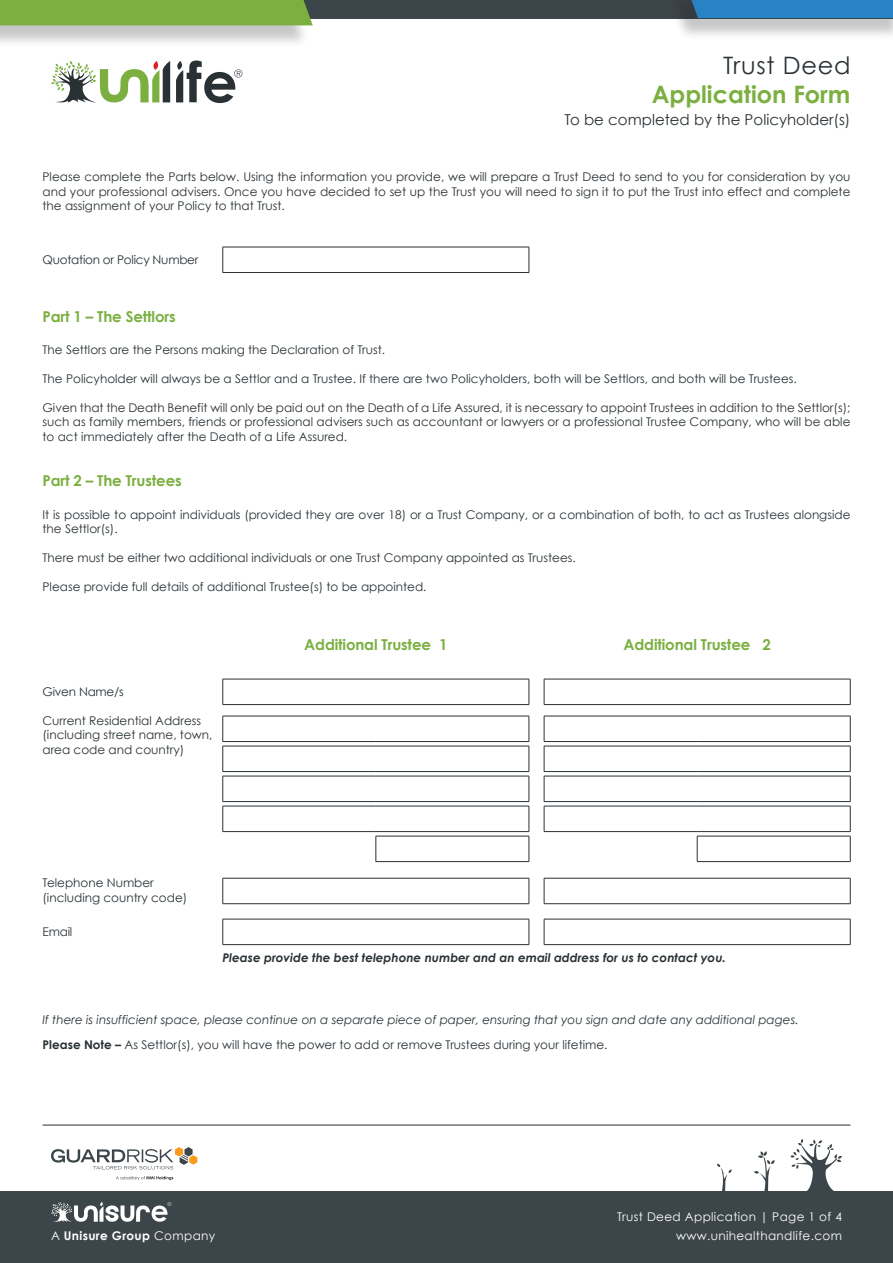
<style>
.page{position:relative;width:893px;height:1263px;background:#fff}
.page>*{position:absolute;margin:0;border:0;box-sizing:border-box;transform-origin:0 0}
.t1{font:700 24px "Century Gothic";color:#7bb041}
.t2{font:24px "Century Gothic";letter-spacing:.03em;color:#293135}
.t3{font:700 15px "Century Gothic";letter-spacing:-.01em;color:#7bb041}
.t4{font:15px "Century Gothic";color:#293135}
.t5{font:12px/14.4px "Century Gothic";color:#293135}
.t6{font:italic 12px "Century Gothic";color:#293135}
.t7{font:italic 700 12px "Century Gothic";color:#293135}
.t8{font:12px "Century Gothic";letter-spacing:.03em;color:#fff}
.t9{font:12px "Century Gothic";letter-spacing:-.02em;color:#293135}
.t10{font:700 12px "Century Gothic";letter-spacing:.03em;color:#fff}
.s1{font-weight:700}
.s2{font-weight:400}
</style>
<div class="page">
<div style="left:0;top:1191px;width:893px;height:72px;background:#3c4549"></div>
<svg style="left:717px;top:1163px;width:15px;height:28px"></svg>
<svg style="left:754px;top:1151px;width:21px;height:40px"></svg>
<svg style="left:790px;top:1139px;width:52px;height:52px"></svg>
<svg style="left:51px;top:1147px;width:146px;height:22px"></svg>
<svg style="left:116px;top:1176px;width:57px;height:4px"></svg>
<svg style="left:51px;top:1202px;width:120px;height:20px"></svg>
<div style="left:0;top:0;width:893px;height:18px;background:#3c4549"></div>
<div style="left:0;top:0;width:310px;height:48px;background:#231f20;opacity:.25"></div>
<div style="left:0;top:0;width:313px;height:25px;background:#7bb041"></div>
<div style="left:667px;top:0;width:226px;height:40px;background:#231f20;opacity:.25"></div>
<div style="left:687px;top:0;width:206px;height:18px;background:#2882c4"></div>
<svg style="left:51px;top:61px;width:191px;height:42px"></svg>
<svg style="left:222px;top:247px;width:1px;height:25px"></svg>
<hr style="left:223px;top:247px;width:306px;height:1px;background:#293135">
<svg style="left:529px;top:247px;width:1px;height:25px"></svg>
<hr style="left:223px;top:272px;width:306px;height:1px;background:#293135">
<svg style="left:222px;top:679px;width:1px;height:25px"></svg>
<hr style="left:223px;top:679px;width:306px;height:1px;background:#293135">
<svg style="left:529px;top:679px;width:1px;height:25px"></svg>
<hr style="left:223px;top:704px;width:306px;height:1px;background:#293135">
<svg style="left:544px;top:680px;width:1px;height:24px"></svg>
<hr style="left:544px;top:679px;width:306px;height:1px;background:#293135">
<svg style="left:850px;top:679px;width:1px;height:25px"></svg>
<hr style="left:544px;top:704px;width:306px;height:1px;background:#293135">
<svg style="left:222px;top:878px;width:1px;height:25px"></svg>
<hr style="left:223px;top:878px;width:306px;height:1px;background:#293135">
<svg style="left:529px;top:878px;width:1px;height:25px"></svg>
<hr style="left:223px;top:903px;width:306px;height:1px;background:#293135">
<svg style="left:544px;top:879px;width:1px;height:24px"></svg>
<hr style="left:544px;top:878px;width:306px;height:1px;background:#293135">
<svg style="left:850px;top:878px;width:1px;height:25px"></svg>
<hr style="left:544px;top:903px;width:306px;height:1px;background:#293135">
<svg style="left:222px;top:919px;width:1px;height:25px"></svg>
<hr style="left:223px;top:919px;width:306px;height:1px;background:#293135">
<svg style="left:529px;top:919px;width:1px;height:25px"></svg>
<hr style="left:223px;top:944px;width:306px;height:1px;background:#293135">
<svg style="left:544px;top:920px;width:1px;height:24px"></svg>
<hr style="left:544px;top:919px;width:306px;height:1px;background:#293135">
<svg style="left:850px;top:919px;width:1px;height:25px"></svg>
<hr style="left:544px;top:944px;width:306px;height:1px;background:#293135">
<svg style="left:222px;top:716px;width:308px;height:145px"></svg>
<hr style="left:376px;top:861px;width:153px;height:1px;background:#293135">
<svg style="left:544px;top:716px;width:307px;height:145px"></svg>
<hr style="left:697px;top:861px;width:153px;height:1px;background:#293135">
<hr style="left:43px;top:1125px;width:807px;height:1px;background:#293135">
<h1 class="t2" style="left:723px;top:51px;width:129px">Trust Deed</h1>
<h1 class="t1" style="left:652px;top:76px;width:200px">Application Form</h1>
<p class="t4" style="left:564px;top:111px;width:288px">To be completed by the Policyholder(s)</p>
<p class="t5" style="left:43px;top:169px;width:809px;text-align:justify">Please complete the Parts below. Using the information you provide, we will prepare a Trust Deed to send to you for consideration by you and your professional advisers. Once you have decided to set up the Trust you will need to sign it to put the Trust into effect and complete the assignment of your Policy to that Trust.</p>
<p class="t9" style="left:43px;top:253px;width:157px">Quotation or Policy Number</p>
<p class="t3" style="left:43px;top:305px;width:135px">Part 1 – The Settlors</p>
<p class="t5" style="left:43px;top:343px;width:344px">The Settlors are the Persons making the Declaration of Trust.</p>
<p class="t5" style="left:43px;top:371px;width:756px">The Policyholder will always be a Settlor and a Trustee. If there are two Policyholders, both will be Settlors, and both will be Trustees.</p>
<p class="t5" style="left:43px;top:400px;width:809px;text-align:justify">Given that the Death Benefit will only be paid out on the Death of a Life Assured, it is necessary to appoint Trustees in addition to the Settlor(s); such as family members, friends or professional advisers such as accountant or lawyers or a professional Trustee Company, who will be able to act immediately after the Death of a Life Assured.</p>
<p class="t3" style="left:43px;top:469px;width:141px">Part 2 – The Trustees</p>
<p class="t5" style="left:43px;top:507px;width:809px">It is possible to appoint individuals (provided they are over 18) or a Trust Company, or a combination of both, to act as Trustees alongside the Settlor(s).</p>
<p class="t5" style="left:43px;top:550px;width:535px">There must be either two additional individuals or one Trust Company appointed as Trustees.</p>
<p class="t5" style="left:43px;top:579px;width:386px">Please provide full details of additional Trustee(s) to be appointed.</p>
<p class="t9" style="left:43px;top:685px;width:83px">Given Name/s</p>
<p class="t5" style="left:43px;top:713px;width:171px">Current Residential Address (including street name, town, area code and country)</p>
<p class="t3" style="left:304px;top:633px;width:145px">Additional Trustee 1</p>
<p class="t3" style="left:624px;top:633px;width:149px">Additional Trustee 2</p>
<p class="t5" style="left:43px;top:875px;width:146px">Telephone Number (including country code)</p>
<p class="t5" style="left:43px;top:925px;width:31px">Email</p>
<p class="t7" style="left:223px;top:949px;width:505px">Please provide the best telephone number and an email address for us to contact you.</p>
<p class="t6" style="left:43px;top:1012px;width:758px">If there is insufficient space, please continue on a separate piece of paper, ensuring that you sign and date any additional pages.</p>
<p class="t5" style="left:43px;top:1037px;width:567px"><span class="s1">Please Note –</span> As Settlor(s), you will have the power to add or remove Trustees during your lifetime.</p>
<p class="t8" style="left:617px;top:1209px;width:226px">Trust Deed Application | Page 1 of 4</p>
<p class="t10" style="left:51px;top:1226px;width:166px"><span class="s2">A</span> Unisure Group <span class="s2">Company</span></p>
<p class="t8" style="left:676px;top:1228px;width:167px">www.unihealthandlife.com</p>
</div>
